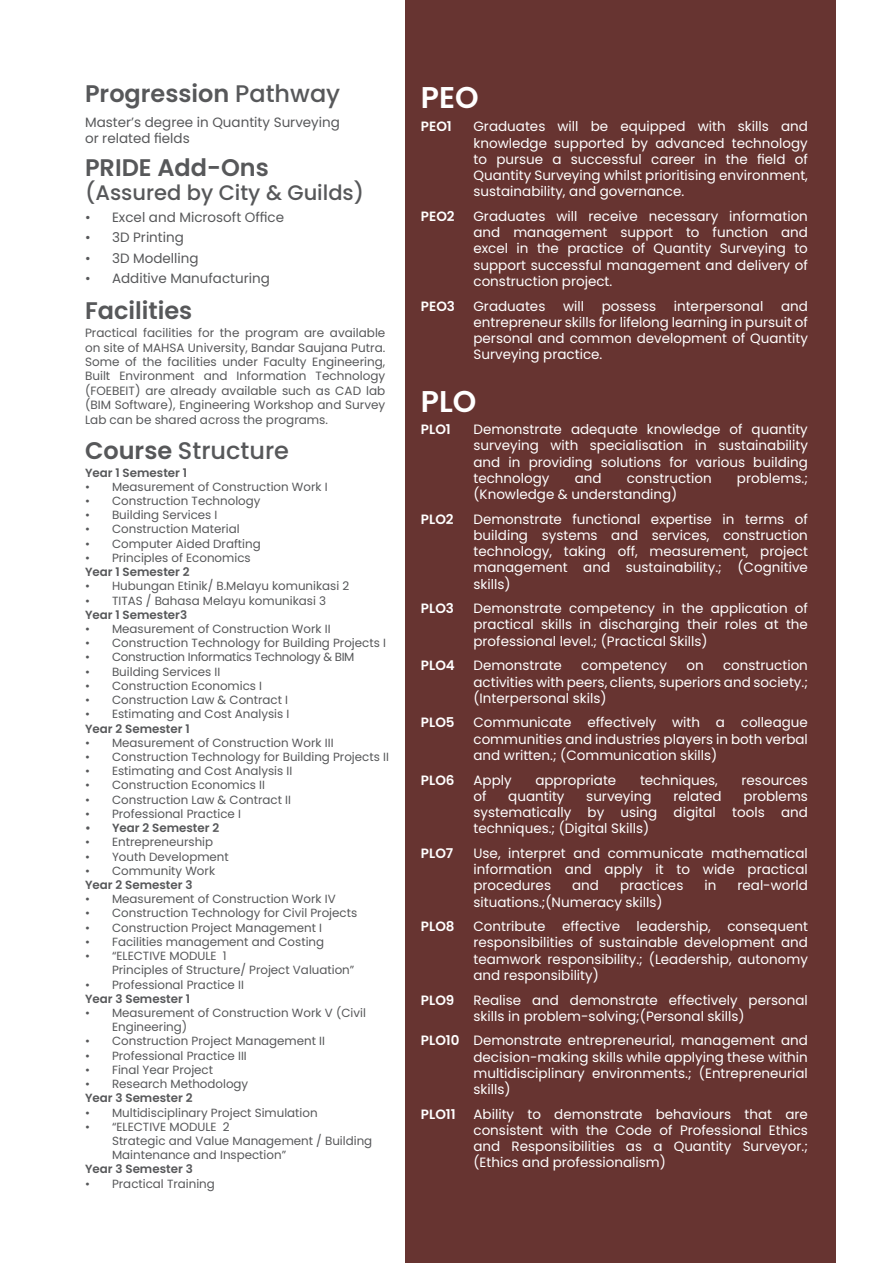
<style>
.page{position:relative;width:893px;height:1263px;background:#fff}
.page>*{position:absolute;margin:0;border:0;box-sizing:border-box;transform-origin:0 0}
.t1{font:600 30px "Poppins";color:#fff}
.t2{font:600 24px "Poppins";color:#57585a}
.t3{font:500 24px "Poppins";color:#57585a}
.t4{font:500 21px "Poppins";color:#57585a}
.t5{font:13.5px/16.2px "Poppins";color:#fff;text-align:justify}
.t6{font:13.5px/16.2px "Poppins";color:#57585a}
.t7{font:600 13.5px "Poppins";color:#fff}
.t8{font:12px/14.4px "Poppins";color:#57585a;text-align:justify}
.t9{font:11.85px/14.2px "Poppins";color:#57585a}
.t10{font:600 11.85px "Poppins";color:#57585a}
.t11{font:11.85px "Poppins";letter-spacing:-.025em;color:#57585a}
.s1{font-weight:500}
.s2{font-weight:600}
</style>
<div class="page">
<div style="left:405px;top:0;width:431px;height:1263px;background:#673431"></div>
<p class="t2" style="left:85px;top:79px;width:257px">Progression <span class="s1">Pathway</span></p>
<p class="t6" style="left:85px;top:114px;width:256px">Master’s degree in Quantity Surveying or related fields</p>
<p class="t2" style="left:85px;top:154px;width:185px">PRIDE Add-Ons</p>
<p class="t4" style="left:85px;top:181px;width:281px">(Assured by City &amp; Guilds)</p>
<p class="t6" style="left:85px;top:209px;width:201px">• Excel and Microsoft Office</p>
<p class="t6" style="left:85px;top:229px;width:100px">• 3D Printing</p>
<p class="t6" style="left:85px;top:250px;width:115px">• 3D Modelling</p>
<p class="t6" style="left:85px;top:270px;width:186px">• Additive Manufacturing</p>
<p class="t2" style="left:85px;top:297px;width:109px">Facilities</p>
<p class="t8" style="left:85px;top:326px;width:302px">Practical facilities for the program are available on site of MAHSA University, Bandar Saujana Putra.<br>Some of the facilities under Faculty Engineering, Built Environment and Information Technology (FOEBEIT) are already available such as CAD lab (BIM Software), Engineering Workshop and Survey Lab can be shared across the programs.</p>
<p class="t3" style="left:85px;top:437px;width:206px"><span class="s2">Course</span> Structure</p>
<p class="t10" style="left:85px;top:465px;width:104px">Year 1 Semester 1</p>
<p class="t9" style="left:85px;top:479px;width:244px">• Measurement of Construction Work I</p>
<p class="t9" style="left:85px;top:494px;width:177px">• Construction Technology</p>
<p class="t9" style="left:85px;top:508px;width:134px">• Building Services I</p>
<p class="t9" style="left:85px;top:522px;width:156px">• Construction Material</p>
<p class="t9" style="left:85px;top:536px;width:177px">• Computer Aided Drafting</p>
<p class="t9" style="left:85px;top:551px;width:167px">• Principles of Economics</p>
<p class="t10" style="left:85px;top:565px;width:106px">Year 1 Semester 2</p>
<p class="t9" style="left:85px;top:579px;width:266px">• Hubungan Etinik/ B.Melayu komunikasi 2</p>
<p class="t9" style="left:85px;top:593px;width:243px">• TITAS / Bahasa Melayu komunikasi 3</p>
<p class="t10" style="left:85px;top:608px;width:104px">Year 1 Semester3</p>
<p class="t9" style="left:85px;top:622px;width:247px">• Measurement of Construction Work II</p>
<p class="t9" style="left:85px;top:636px;width:302px">• Construction Technology for Building Projects I</p>
<p class="t11" style="left:85px;top:650px;width:271px">• Construction Informatics Technology &amp; BIM</p>
<p class="t9" style="left:85px;top:664px;width:137px">• Building Services II</p>
<p class="t9" style="left:85px;top:679px;width:179px">• Construction Economics I</p>
<p class="t9" style="left:85px;top:693px;width:205px">• Construction Law &amp; Contract I</p>
<p class="t9" style="left:85px;top:707px;width:206px">• Estimating and Cost Analysis I</p>
<p class="t10" style="left:85px;top:721px;width:106px">Year 2 Semester 1</p>
<p class="t9" style="left:85px;top:735px;width:250px">• Measurement of Construction Work III</p>
<p class="t9" style="left:85px;top:750px;width:305px">• Construction Technology for Building Projects II</p>
<p class="t9" style="left:85px;top:764px;width:209px">• Estimating and Cost Analysis II</p>
<p class="t9" style="left:85px;top:778px;width:182px">• Construction Economics II</p>
<p class="t9" style="left:85px;top:792px;width:208px">• Construction Law &amp; Contract II</p>
<p class="t9" style="left:85px;top:807px;width:157px">• Professional Practice I</p>
<p class="t10" style="left:85px;top:821px;width:136px">• Year 2 Semester 2</p>
<p class="t9" style="left:85px;top:835px;width:130px">• Entrepreneurship</p>
<p class="t9" style="left:85px;top:849px;width:145px">• Youth Development</p>
<p class="t9" style="left:85px;top:863px;width:132px">• Community Work</p>
<p class="t10" style="left:85px;top:878px;width:109px">Year 2 Semester 3</p>
<p class="t9" style="left:85px;top:892px;width:252px">• Measurement of Construction Work IV</p>
<p class="t9" style="left:85px;top:906px;width:274px">• Construction Technology for Civil Projects</p>
<p class="t9" style="left:85px;top:920px;width:239px">• Construction Project Management I</p>
<p class="t9" style="left:85px;top:935px;width:241px">• Facilities management and Costing</p>
<p class="t9" style="left:112px;top:949px;width:244px;text-indent:-27px">• “ELECTIVE MODULE 1<br>Principles of Structure/ Project Valuation”</p>
<p class="t9" style="left:85px;top:977px;width:160px">• Professional Practice II</p>
<p class="t10" style="left:85px;top:992px;width:106px">Year 3 Semester 1</p>
<p class="t9" style="left:112px;top:1006px;width:255px;text-indent:-27px">• Measurement of Construction Work V (Civil<br>Engineering)</p>
<p class="t9" style="left:85px;top:1034px;width:242px">• Construction Project Management II</p>
<p class="t9" style="left:85px;top:1048px;width:163px">• Professional Practice III</p>
<p class="t9" style="left:85px;top:1063px;width:130px">• Final Year Project</p>
<p class="t9" style="left:85px;top:1077px;width:165px">• Research Methodology</p>
<p class="t10" style="left:85px;top:1091px;width:109px">Year 3 Semester 2</p>
<p class="t9" style="left:85px;top:1105px;width:234px">• Multidisciplinary Project Simulation</p>
<p class="t9" style="left:112px;top:1119px;width:262px;text-indent:-27px">• “ELECTIVE MODULE 2<br>Strategic and Value Management / Building<br>Maintenance and Inspection”</p>
<p class="t10" style="left:85px;top:1162px;width:109px">Year 3 Semester 3</p>
<p class="t9" style="left:85px;top:1176px;width:131px">• Practical Training</p>
<p class="t1" style="left:421px;top:80px;width:59px">PEO</p>
<p class="t7" style="left:421px;top:119px;width:32px">PEO1</p>
<p class="t5" style="left:473px;top:119px;width:336px">Graduates will be equipped with skills and knowledge supported by advanced technology to pursue a successful career in the field of Quantity Surveying whilst prioritising environment, sustainability, and governance.</p>
<p class="t7" style="left:421px;top:208px;width:35px">PEO2</p>
<p class="t5" style="left:473px;top:208px;width:336px">Graduates will receive necessary information and management support to function and excel in the practice of Quantity Surveying to support successful management and delivery of construction project.</p>
<p class="t7" style="left:421px;top:298px;width:36px">PEO3</p>
<p class="t5" style="left:473px;top:298px;width:73px">Graduates</p>
<p class="t5" style="left:563px;top:298px;width:23px">will</p>
<p class="t5" style="left:602px;top:298px;width:56px">possess</p>
<p class="t5" style="left:674px;top:298px;width:91px">interpersonal</p>
<p class="t5" style="left:473px;top:298px;width:336px;text-indent:308px">and entrepreneur skills for lifelong learning in pursuit of personal and common development of Quantity Surveying practice.</p>
<p class="t1" style="left:421px;top:384px;width:57px">PLO</p>
<p class="t7" style="left:421px;top:422px;width:31px">PLO1</p>
<p class="t5" style="left:473px;top:421px;width:336px">Demonstrate adequate knowledge of quantity surveying with specialisation in sustainability and in providing solutions for various building technology</p>
<p class="t5" style="left:575px;top:470px;width:28px">and</p>
<p class="t5" style="left:627px;top:470px;width:86px">construction</p>
<p class="t5" style="left:737px;top:470px;width:72px">problems.;</p>
<p class="t5" style="left:473px;top:486px;width:205px">(Knowledge &amp; understanding)</p>
<p class="t7" style="left:421px;top:511px;width:34px">PLO2</p>
<p class="t5" style="left:473px;top:511px;width:336px">Demonstrate functional expertise in terms of building systems and services, construction technology, taking off, measurement, project management and sustainability.; (Cognitive skills)</p>
<p class="t7" style="left:421px;top:601px;width:35px">PLO3</p>
<p class="t5" style="left:473px;top:600px;width:336px">Demonstrate competency in the application of practical skills in discharging their roles at the professional level.; (Practical Skills)</p>
<p class="t7" style="left:421px;top:658px;width:35px">PLO4</p>
<p class="t5" style="left:473px;top:658px;width:90px">Demonstrate</p>
<p class="t5" style="left:581px;top:658px;width:87px">competency</p>
<p class="t5" style="left:686px;top:658px;width:19px">on</p>
<p class="t5" style="left:473px;top:658px;width:336px;text-indent:250px">construction activities with peers, clients, superiors and society.; (Interpersonal skils)</p>
<p class="t7" style="left:421px;top:715px;width:35px">PLO5</p>
<p class="t5" style="left:473px;top:715px;width:336px">Communicate effectively with a colleague communities and industries players in both verbal and written.; (Communication skills)</p>
<p class="t7" style="left:421px;top:772px;width:35px">PLO6</p>
<p class="t5" style="left:473px;top:772px;width:40px">Apply</p>
<p class="t5" style="left:535px;top:772px;width:82px">appropriate</p>
<p class="t5" style="left:640px;top:772px;width:79px">techniques,</p>
<p class="t5" style="left:742px;top:772px;width:68px">resources</p>
<p class="t5" style="left:473px;top:788px;width:15px">of</p>
<p class="t5" style="left:508px;top:788px;width:58px">quantity</p>
<p class="t5" style="left:586px;top:788px;width:67px">surveying</p>
<p class="t5" style="left:673px;top:788px;width:50px">related</p>
<p class="t5" style="left:473px;top:788px;width:336px;text-indent:270px">problems systematically by using digital tools and techniques.; (Digital Skills)</p>
<p class="t7" style="left:421px;top:845px;width:34px">PLO7</p>
<p class="t5" style="left:473px;top:845px;width:336px">Use, interpret and communicate mathematical information and apply it to wide practical procedures</p>
<p class="t5" style="left:572px;top:877px;width:28px">and</p>
<p class="t5" style="left:620px;top:877px;width:65px">practices</p>
<p class="t5" style="left:704px;top:877px;width:13px">in</p>
<p class="t5" style="left:737px;top:877px;width:72px">real-world</p>
<p class="t5" style="left:473px;top:894px;width:191px">situations.;(Numeracy skills)</p>
<p class="t7" style="left:421px;top:919px;width:35px">PLO8</p>
<p class="t5" style="left:473px;top:918px;width:336px">Contribute effective leadership, consequent responsibilities of sustainable development and teamwork responsibility.; (Leadership, autonomy and responsibility)</p>
<p class="t7" style="left:421px;top:992px;width:35px">PLO9</p>
<p class="t5" style="left:473px;top:992px;width:336px">Realise and demonstrate effectively personal skills in problem-solving;(Personal skills)</p>
<p class="t5" style="left:473px;top:1033px;width:336px;text-indent:-52px"><span class="s2">PLO10</span> Demonstrate entrepreneurial, management and decision-making skills while applying these within multidisciplinary environments.; (Entrepreneurial skills)</p>
<p class="t7" style="left:421px;top:1106px;width:36px">PLO11</p>
<p class="t5" style="left:473px;top:1106px;width:336px">Ability to demonstrate behaviours that are consistent with the Code of Professional Ethics and Responsibilities as a Quantity Surveyor.; (Ethics and professionalism)</p>
</div>
